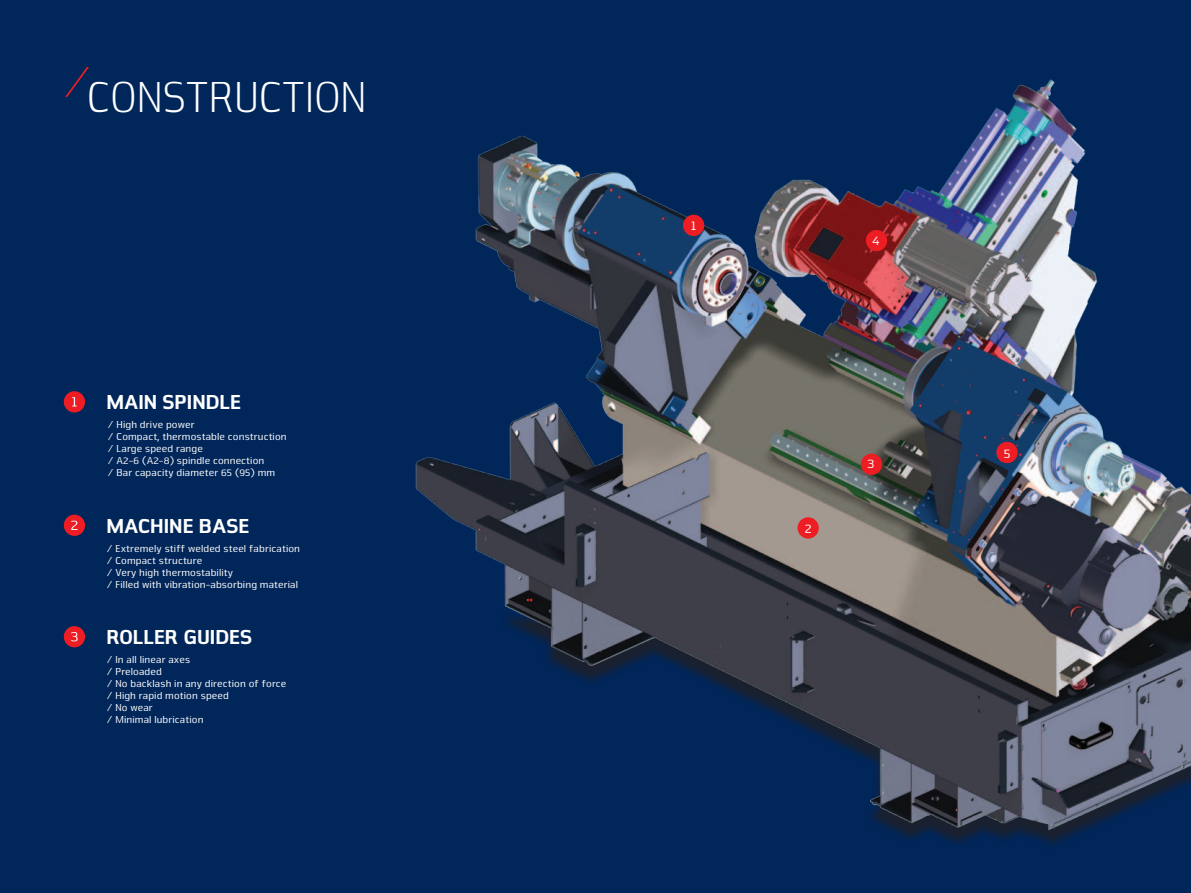
<style>
.page{position:relative;width:1191px;height:893px;background:#00265a}
.page>*{position:absolute;margin:0;border:0;box-sizing:border-box;transform-origin:0 0}
.t1{font:300 45px "Nuri Pro";color:#fff}
.t2{font:900 21px "Nuri Pro";color:#fff}
.t3{font:13.5px "Nuri Pro";color:#fff}
.t4{font:10.5px/12px "Nuri Pro";letter-spacing:.01em;color:#fff}
</style>
<div class="page">
<img style="left:415px;top:79px;width:776px;height:525px">
<img style="left:504px;top:604px;width:687px;height:240px">
<div style="left:64px;top:391px;width:21px;height:21px;background:#ee1d23;border-radius:50%"></div>
<svg style="left:72px;top:397px;width:5px;height:9px"></svg>
<svg style="left:65px;top:67px;width:24px;height:30px"></svg>
<div style="left:64px;top:515px;width:21px;height:21px;background:#ee1d23;border-radius:50%"></div>
<svg style="left:71px;top:521px;width:7px;height:9px"></svg>
<div style="left:64px;top:626px;width:21px;height:21px;background:#ee1d23;border-radius:50%"></div>
<svg style="left:71px;top:632px;width:7px;height:9px"></svg>
<div style="left:683px;top:215px;width:21px;height:21px;background:#ee1d23;border-radius:50%"></div>
<div style="left:797px;top:517px;width:22px;height:22px;background:#ee1d23;border-radius:50%"></div>
<div style="left:861px;top:454px;width:21px;height:21px;background:#ee1d23;border-radius:50%"></div>
<div style="left:866px;top:230px;width:21px;height:21px;background:#ee1d23;border-radius:50%"></div>
<div style="left:996px;top:442px;width:21px;height:21px;background:#ee1d23;border-radius:50%"></div>
<h1 class="t1" style="left:87px;top:71px;width:123px">CONSTRUCT</h1>
<h1 class="t1" style="left:305px;top:71px;width:34px">ION</h1>
<h2 class="t2" style="left:106px;top:389px;width:124px">MAIN SPINDLE</h2>
<p class="t4" style="left:107px;top:419px;width:181px">/ High drive power<br>/ Compact, thermostable construction / Large speed range<br>/ A2-6 (A2-8) spindle connection<br>/ Bar capacity diameter 65 (95) mm</p>
<h2 class="t2" style="left:106px;top:513px;width:30px">MACHI</h2>
<h2 class="t2" style="left:169px;top:513px;width:43px">NE BASE</h2>
<p class="t4" style="left:106px;top:542px;width:195px">/ Extremely stiff welded steel fabrication / Compact structure<br>/ Very high thermostability<br>/ Filled with vibration-absorbing material</p>
<h2 class="t2" style="left:106px;top:624px;width:13px">ROLLER</h2>
<h2 class="t2" style="left:184px;top:624px;width:58px">GUIDES</h2>
<p class="t4" style="left:106px;top:654px;width:182px">/ In all linear axes<br>/ Preloaded<br>/ No backlash in any direction of force / High rapid motion speed<br>/ No wear<br>/ Minimal lubrication</p>
<p class="t3" style="left:691px;top:218px;width:7px">1</p>
<p class="t3" style="left:872px;top:232px;width:9px">4</p>
<p class="t3" style="left:804px;top:521px;width:9px">2</p>
<p class="t3" style="left:867px;top:456px;width:8px">3</p>
<p class="t3" style="left:1003px;top:445px;width:8px">5</p>
</div>
